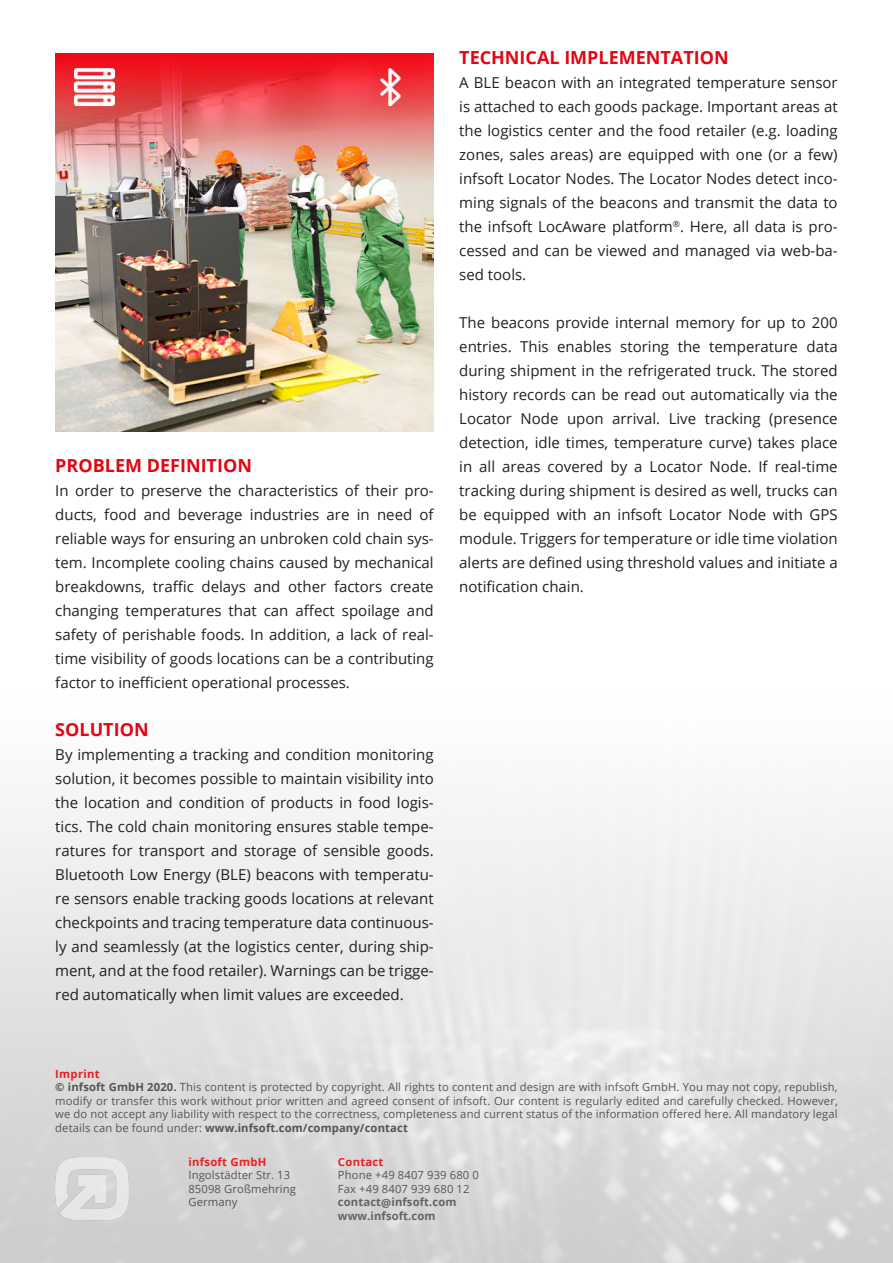
<style>
.page{position:relative;width:893px;height:1263px;background:#fff}
.page>*{position:absolute;margin:0;border:0;box-sizing:border-box;transform-origin:0 0}
.Überschrift{font:700 18px "Open Sans";color:#e30613}
.Fliesstext{font:15px/24px "Open Sans";color:#231f20;text-align:justify}
.t1{font:11.25px/13.5px "Open Sans";letter-spacing:.01em;color:#545557}
.t2{font:700 11.25px/13.5px "Open Sans";letter-spacing:.01em;color:#636366}
.t3{font:700 11.25px "Open Sans";letter-spacing:.025em;color:#ee1d23}
.s1{font-weight:700;color:#ee1d23}
.s2{font-weight:700}
.s3{font-weight:700;color:#555252}
</style>
<div class="page">
<img style="left:50px;top:1157px;width:82px;height:69px">
<img style="left:55px;top:53px;width:379px;height:379px">
<p class="Überschrift" style="left:55px;top:453px;width:198px">PROBLEM DEFINITION</p>
<p class="Fliesstext" style="left:55px;top:478px;width:380px">In order to preserve the characteristics of their pro&shy;ducts, food and beverage industries are in need of reliable ways for ensuring an unbroken cold chain sys&shy;tem. Incomplete cooling chains caused by mechanical breakdowns, traffic delays and other factors create changing temperatures that can affect spoilage and safety of perishable foods. In addition, a lack of real&shy;time visibility of goods locations can be a contributing factor to inefficient operational processes.</p>
<p class="Überschrift" style="left:55px;top:717px;width:95px">SOLUTION</p>
<p class="Fliesstext" style="left:55px;top:742px;width:380px">By implementing a tracking and condition monitoring solution, it becomes possible to maintain visibility into the location and condition of products in food logis&shy;tics. The cold chain monitoring ensures stable tempe&shy;ratures for transport and storage of sensible goods.<br>Bluetooth Low Energy (BLE) beacons with temperatu&shy;re sensors enable tracking goods locations at relevant checkpoints and tracing temperature data continuous&shy;ly and seamlessly (at the logistics center, during ship&shy;ment, and at the food retailer). Warnings can be trigge&shy;red automatically when limit values are exceeded.</p>
<p class="Überschrift" style="left:459px;top:45px;width:271px">TECHNICAL IMPLEMENTATION</p>
<p class="Fliesstext" style="left:459px;top:70px;width:380px">A BLE beacon with an integrated temperature sensor is attached to each goods package. Important areas at the logistics center and the food retailer (e.g. loading zones, sales areas) are equipped with one (or a few) infsoft Locator Nodes. The Locator Nodes detect inco&shy;ming signals of the beacons and transmit the data to the infsoft LocAware platform<sup>®</sup>. Here, all data is pro&shy;cessed and can be viewed and managed via web-ba&shy;sed tools.</p>
<p class="Fliesstext" style="left:459px;top:310px;width:380px">The beacons provide internal memory for up to 200 entries. This enables storing the temperature data during shipment in the refrigerated truck. The stored history records can be read out automatically via the Locator Node upon arrival. Live tracking (presence detection, idle times, temperature curve) takes place in all areas covered by a Locator Node. If real-time tracking during shipment is desired as well, trucks can be equipped with an infsoft Locator Node with GPS module. Triggers for temperature or idle time violation alerts are defined using threshold values and initiate a notification chain.</p>
<p class="t1" style="left:55px;top:1067px;width:784px"><span class="s1">Imprint<br></span><span class="s2">© infsoft GmbH 2020.</span> This content is protected by copyright. All rights to content and design are with infsoft GmbH. You may not copy, republish, modify or transfer this work without prior written and agreed consent of infsoft. Our content is regularly edited and carefully checked. However, we do not accept any liability with respect to the correctness, completeness and current status of the information offered here. All mandatory legal details can be found under: <span class="s3">www.infsoft.com/company/contact</span></p>
<p class="t3" style="left:188px;top:1154px;width:79px">infsoft GmbH</p>
<p class="t1" style="left:188px;top:1168px;width:109px">Ingolstädter Str. 13<br>85098 Großmehring<br>Germany</p>
<p class="t3" style="left:338px;top:1154px;width:47px">Contact</p>
<p class="t1" style="left:338px;top:1168px;width:142px">Phone +49 8407 939 680 0<br>Fax +49 8407 939 680 12</p>
<p class="t2" style="left:338px;top:1195px;width:120px">contact@infsoft.com www.infsoft.com</p>
</div>
